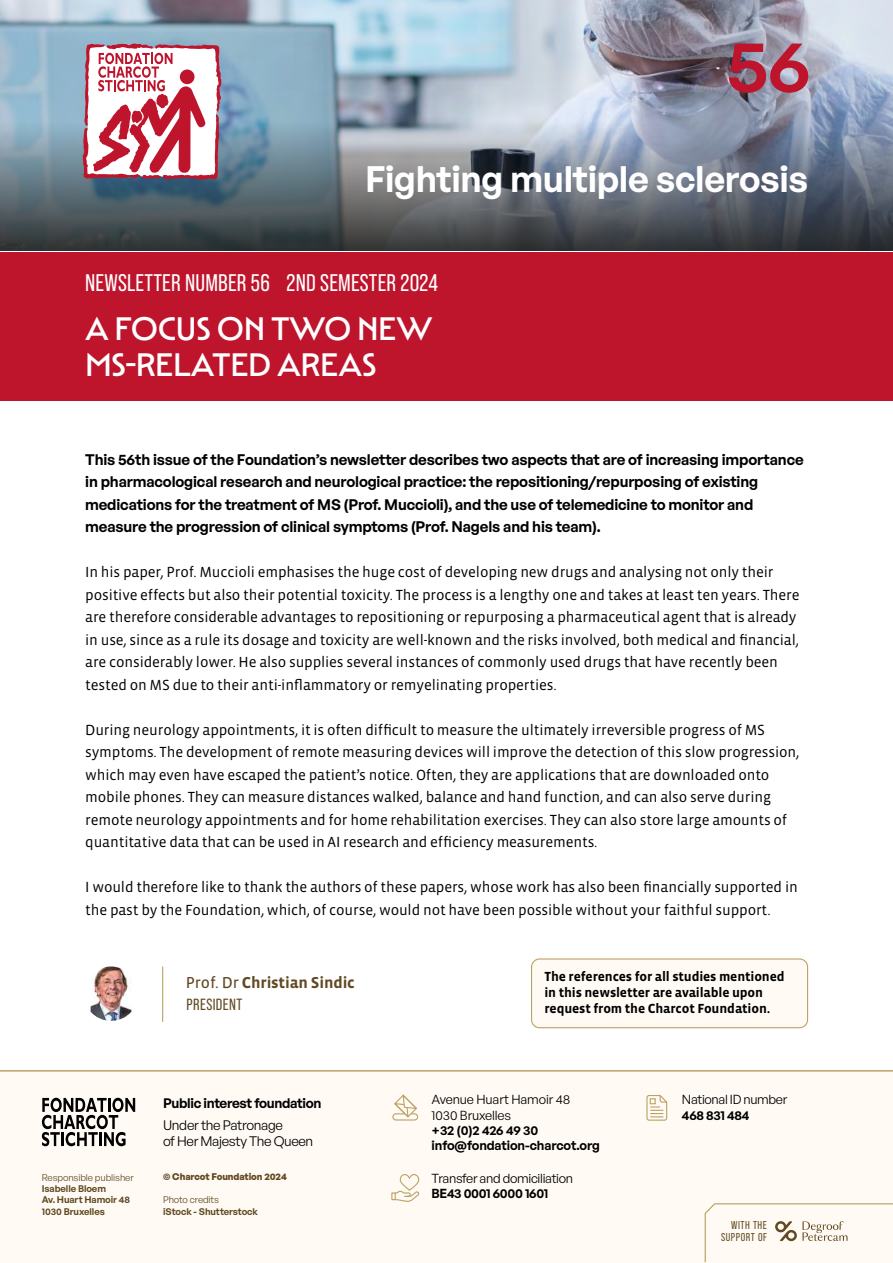
<style>
.page{position:relative;width:893px;height:1263px;background:#fff}
.page>*{position:absolute;margin:0;border:0;box-sizing:border-box;transform-origin:0 0}
.t1{font:600 67.65px "General Sans";color:#be152d}
.t2{font:600 36px "General Sans";letter-spacing:-.01em;color:#fff}
.t3{font:500 33px/36px "Mendl Sans Dusk";letter-spacing:-.01em;color:#fff}
.t4{font:24px "Bebas Neue Pro";letter-spacing:.01em;color:#fff}
.t5{font:700 16.2px "Vista Sans OTCE";letter-spacing:-.01em;color:#614922}
.t6{font:16.2px "Bebas Neue Pro";letter-spacing:.025em;color:#614922}
.t7{font:15px/22.5px "Vista Sans OTCE";letter-spacing:-.01em;color:#000}
.t8{font:600 15px/22.5px "General Sans";letter-spacing:-.01em;color:#000}
.t9{font:700 13.5px/16.2px "Vista Sans OTCE";letter-spacing:-.01em;color:#000}
.t10{font:13.5px/16.2px "General Sans";letter-spacing:-.025em;color:#000}
.t11{font:600 13.5px "General Sans";letter-spacing:-.025em;color:#000}
.t12{font:12.9px/15.5px "General Sans";letter-spacing:-.025em;color:#000}
.t13{font:600 12.9px/15.5px "General Sans";letter-spacing:-.02em;color:#000}
.t14{font:11.4px/11.7px "Bebas Neue Pro";letter-spacing:.05em;color:#614922;text-align:right}
.t15{font:600 9.45px/11.4px "General Sans";letter-spacing:-.01em;color:#614922}
.t16{font:9.45px "General Sans";letter-spacing:-.01em;color:#614922}
.t17{font:700 9.45px "General Sans";letter-spacing:-.01em;color:#614922}
.s1{font-weight:400}
</style>
<div class="page">
<div style="left:0;top:1071px;width:893px;height:191px;background:#fffbf4"></div>
<div style="left:0;top:252px;width:893px;height:148px;background:#be152d"></div>
<img style="left:0;top:0;width:893px;height:123px">
<svg style="left:0;top:123px;width:893px;height:127px;background:#636d78"></svg>
<svg style="left:82px;top:43px;width:140px;height:137px"></svg>
<svg style="left:42px;top:1098px;width:93px;height:48px"></svg>
<svg style="left:704px;top:1203px;width:189px;height:60px"></svg>
<svg style="left:646px;top:1095px;width:22px;height:26px"></svg>
<svg style="left:392px;top:1094px;width:27px;height:26px"></svg>
<svg style="left:391px;top:1174px;width:29px;height:28px"></svg>
<img style="left:91px;top:966px;width:40px;height:55px">
<hr style="left:162px;top:966px;width:1px;height:56px;background:#bca264">
<div style="left:531px;top:958px;width:277px;height:70px;background:#fffbf4"></div>
<hr style="left:0;top:1070px;width:893px;height:1px;background:#bca264">
<h1 class="t1" style="left:726px;top:24px;width:86px">56</h1>
<h2 class="t2" style="left:365px;top:156px;width:445px">Fighting multiple sclerosis</h2>
<h3 class="t4" style="left:85px;top:269px;width:355px">NEWSLETTER NUMBER 56 2ND SEMESTER 2024</h3>
<h3 class="t3" style="left:85px;top:310px;width:349px">A FOCUS ON TWO NEW<br>MS-RELATED AREAS</h3>
<p class="t8" style="left:85px;top:447px;width:720px">This 56th issue of the Foundation’s newsletter describes two aspects that are of increasing importance in pharmacological research and neurological practice: the repositioning/repurposing of existing medications for the treatment of MS (Prof. Muccioli), and the use of telemedicine to monitor and measure the progression of clinical symptoms (Prof. Nagels and his team).</p>
<p class="t7" style="left:85px;top:561px;width:716px">In his paper, Prof. Muccioli emphasises the huge cost of developing new drugs and analysing not only their positive effects but also their potential toxicity. The process is a lengthy one and takes at least ten years. There are therefore considerable advantages to repositioning or repurposing a pharmaceutical agent that is already in use, since as a rule its dosage and toxicity are well-known and the risks involved, both medical and financial, are considerably lower. He also supplies several instances of commonly used drugs that have recently been tested on MS due to their anti-inflammatory or remyelinating properties.</p>
<p class="t7" style="left:85px;top:718px;width:716px">During neurology appointments, it is often difficult to measure the ultimately irreversible progress of MS symptoms. The development of remote measuring devices will improve the detection of this slow progression, which may even have escaped the patient’s notice. Often, they are applications that are downloaded onto mobile phones. They can measure distances walked, balance and hand function, and can also serve during remote neurology appointments and for home rehabilitation exercises. They can also store large amounts of quantitative data that can be used in AI research and efficiency measurements.</p>
<p class="t7" style="left:85px;top:876px;width:714px">I would therefore like to thank the authors of these papers, whose work has also been financially supported in the past by the Foundation, which, of course, would not have been possible without your faithful support.</p>
<p class="t5" style="left:186px;top:973px;width:171px"><span class="s1">Prof. Dr</span> Christian Sindic</p>
<p class="t6" style="left:187px;top:995px;width:57px">PRESIDENT</p>
<p class="t16" style="left:42px;top:1171px;width:93px">Responsible publisher</p>
<p class="t15" style="left:42px;top:1182px;width:90px">Isabelle Bloem<br>Av. Huart Hamoir 48<br>1030 Bruxelles</p>
<p class="t11" style="left:163px;top:1094px;width:160px">Public interest foundation</p>
<p class="t10" style="left:163px;top:1117px;width:152px">Under the Patronage<br>of Her Majesty The Queen</p>
<p class="t17" style="left:163px;top:1170px;width:125px">© Charcot Foundation 2024</p>
<p class="t16" style="left:163px;top:1194px;width:57px">Photo credits</p>
<p class="t15" style="left:163px;top:1205px;width:96px">iStock - Shutterstock</p>
<p class="t9" style="left:544px;top:968px;width:242px">The references for all studies mentioned in this newsletter are available upon request from the Charcot Foundation.</p>
<p class="t12" style="left:432px;top:1091px;width:140px">Avenue Huart Hamoir 48<br>1030 Bruxelles</p>
<p class="t13" style="left:432px;top:1122px;width:170px">+32 (0)2 426 49 30 info@fondation-charcot.org</p>
<p class="t12" style="left:432px;top:1170px;width:143px">Transfer and domiciliation</p>
<p class="t13" style="left:432px;top:1185px;width:118px">BE43 0001 6000 1601</p>
<p class="t12" style="left:682px;top:1091px;width:107px">National ID number</p>
<p class="t13" style="left:682px;top:1107px;width:69px">468 831 484</p>
<p class="t14" style="left:721px;top:1219px;width:47px">WITH THE<br>SUPPORT OF</p>
</div>
